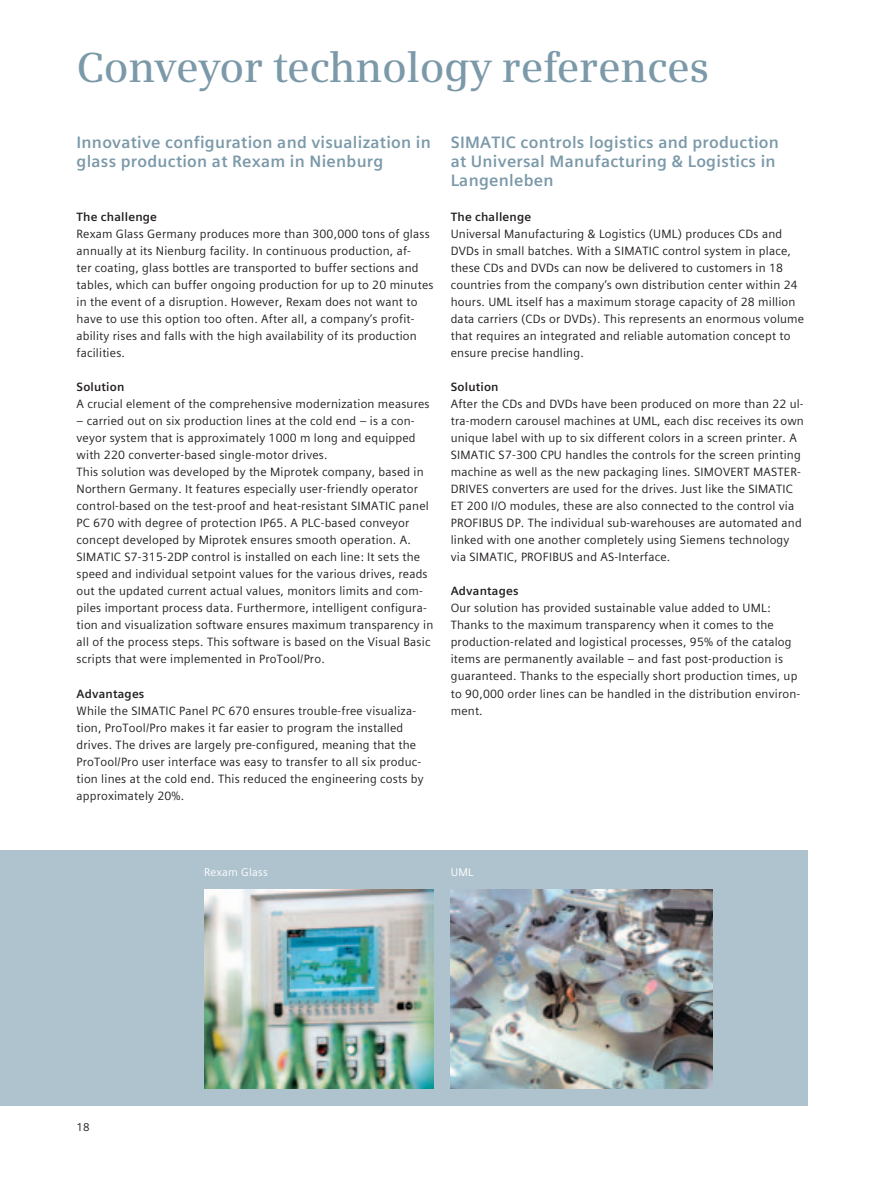
<style>
.page{position:relative;width:893px;height:1191px;background:#fff}
.page>*{position:absolute;margin:0;border:0;box-sizing:border-box;transform-origin:0 0}
.t1{font:600 42px "Siemens Serif";letter-spacing:-.01em;color:#7b99a9}
.t2{font:700 16.5px/19.2px "Siemens Sans Global";letter-spacing:.015em;color:#7b99a9}
.t3{font:12px/17px "Siemens Sans Global";letter-spacing:.015em;color:#231f20}
.t4{font:700 12px "Siemens Sans Global";letter-spacing:.015em;color:#231f20}
.t5{font:11.25px "Siemens Sans Global";letter-spacing:.02em;color:#fff}
.t6{font:11.25px "Siemens Sans Global";color:#231f20}
</style>
<div class="page">
<div style="left:0;top:850px;width:808px;height:256px;background:#afc3ce"></div>
<img style="left:205px;top:890px;width:228px;height:199px">
<img style="left:451px;top:890px;width:262px;height:199px">
<h1 class="t1" style="left:77px;top:43px;width:634px">Conveyor technology references</h1>
<h2 class="t2" style="left:77px;top:133px;width:356px">Innovative configuration and visualization in glass production at Rexam in Nienburg</h2>
<p class="t4" style="left:77px;top:208px;width:82px">The challenge</p>
<p class="t3" style="left:77px;top:226px;width:358px">Rexam Glass Germany produces more than 300,000 tons of glass annually at its Nienburg facility. In continuous production, af-<br>ter coating, glass bottles are transported to buffer sections and tables, which can buffer ongoing production for up to 20 minutes in the event of a disruption. However, Rexam does not want to have to use this option too often. After all, a company’s profit&shy;ability rises and falls with the high availability of its production facilities.</p>
<p class="t4" style="left:77px;top:378px;width:49px">Solution</p>
<p class="t3" style="left:77px;top:396px;width:355px">A crucial element of the comprehensive modernization measures</p>
<p class="t3" style="left:77px;top:413px;width:358px">– carried out on six production lines at the cold end – is a con&shy;veyor system that is approximately 1000 m long and equipped with 220 converter-based single-motor drives.<br>This solution was developed by the Miprotek company, based in Northern Germany. It features especially user-friendly operator control-based on the test-proof and heat-resistant SIMATIC panel PC 670 with degree of protection IP65. A PLC-based conveyor concept developed by Miprotek ensures smooth operation. A.<br>SIMATIC S7-315-2DP control is installed on each line: It sets the speed and individual setpoint values for the various drives, reads out the updated current actual values, monitors limits and com&shy;piles important process data. Furthermore, intelligent configura&shy;tion and visualization software ensures maximum transparency in all of the process steps. This software is based on the Visual Basic scripts that were implemented in ProTool/Pro.</p>
<p class="t4" style="left:77px;top:684px;width:69px">Advantages</p>
<p class="t3" style="left:77px;top:702px;width:349px">While the SIMATIC Panel PC 670 ensures trouble-free visualiza&shy;tion, ProTool/Pro makes it far easier to program the installed drives. The drives are largely pre-configured, meaning that the ProTool/Pro user interface was easy to transfer to all six produc&shy;tion lines at the cold end. This reduced the engineering costs by approximately 20%.</p>
<h2 class="t2" style="left:451px;top:133px;width:330px">SIMATIC controls logistics and production at Universal Manufacturing &amp; Logistics in<br>Langenleben</h2>
<p class="t4" style="left:451px;top:208px;width:82px">The challenge</p>
<p class="t3" style="left:451px;top:226px;width:355px">Universal Manufacturing &amp; Logistics (UML) produces CDs and DVDs in small batches. With a SIMATIC control system in place, these CDs and DVDs can now be delivered to customers in 18 countries from the company’s own distribution center within 24 hours. UML itself has a maximum storage capacity of 28 million data carriers (CDs or DVDs). This represents an enormous volume that requires an integrated and reliable automation concept to ensure precise handling.</p>
<p class="t4" style="left:451px;top:378px;width:49px">Solution</p>
<p class="t3" style="left:451px;top:396px;width:355px">After the CDs and DVDs have been produced on more than 22 ul&shy;tra-modern carousel machines at UML, each disc receives its own unique label with up to six different colors in a screen printer. A SIMATIC S7-300 CPU handles the controls for the screen printing machine as well as the new packaging lines. SIMOVERT MASTER-DRIVES converters are used for the drives. Just like the SIMATIC ET 200 I/O modules, these are also connected to the control via PROFIBUS DP. The individual sub-warehouses are automated and linked with one another completely using Siemens technology via SIMATIC, PROFIBUS and AS-Interface.</p>
<p class="t4" style="left:451px;top:582px;width:69px">Advantages</p>
<p class="t3" style="left:451px;top:600px;width:351px">Our solution has provided sustainable value added to UML:<br>Thanks to the maximum transparency when it comes to the production-related and logistical processes, 95% of the catalog items are permanently available – and fast post-production is guaranteed. Thanks to the especially short production times, up to 90,000 order lines can be handled in the distribution environ&shy;ment.</p>
<p class="t6" style="left:77px;top:1118px;width:15px">18</p>
<p class="t5" style="left:204px;top:863px;width:65px">Rexam Glass</p>
<p class="t5" style="left:451px;top:863px;width:24px">UML</p>
</div>
